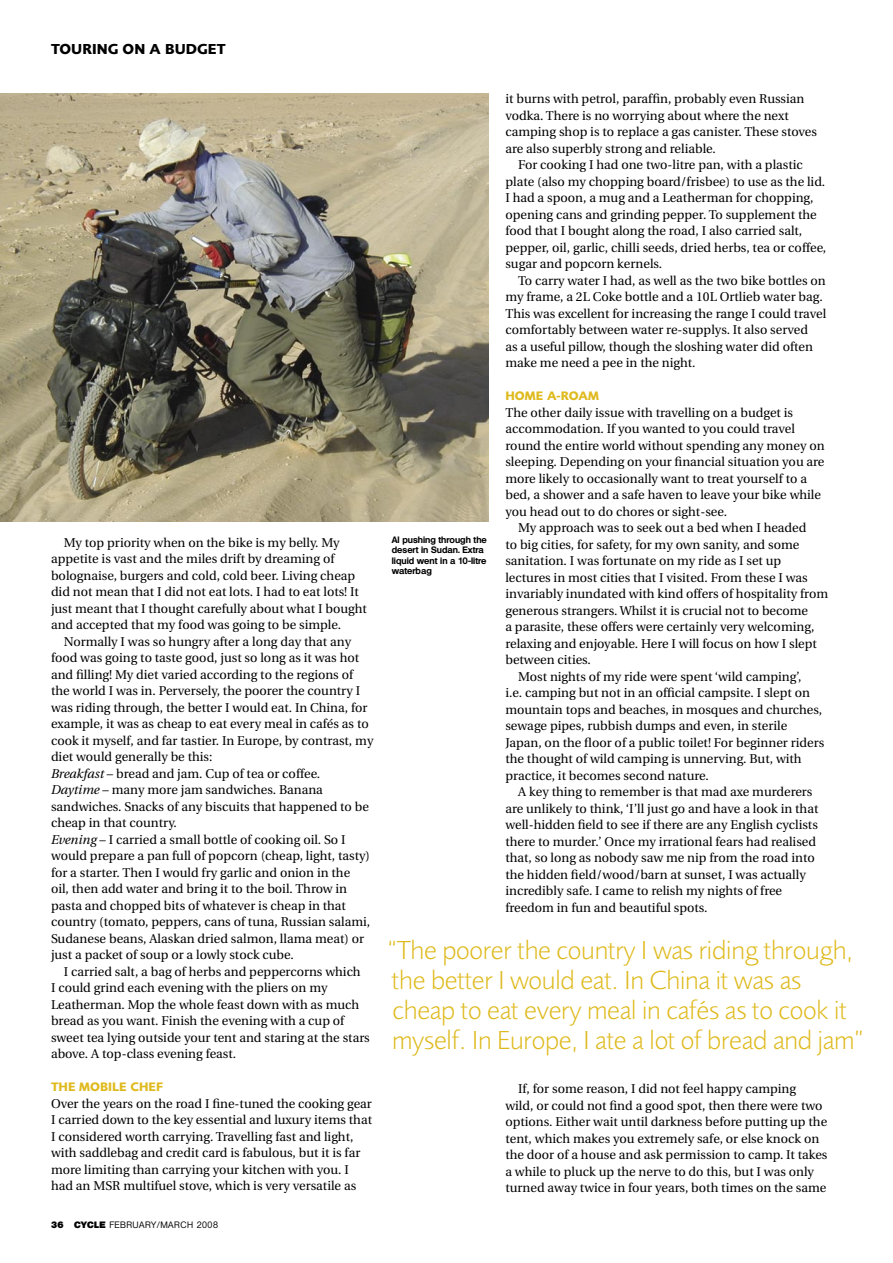
<style>
.page{position:relative;width:893px;height:1263px;background:#fff}
.page>*{position:absolute;margin:0;border:0;box-sizing:border-box;transform-origin:0 0}
.CallOut{font:300 27px/30px "Foundry Sans";letter-spacing:-.02em;color:#dfba1e}
.CrossHead{font:700 15px "Foundry Sans";color:#000}
._2ndPara{font:12.75px/16.5px "Utopia";color:#000}
.CrossHead-2{font:700 12.75px "Foundry Sans";color:#dfba1e}
.t1{font:700 9px/10.5px "Olympia";color:#000}
.t2{font:500 9px "Olympia";letter-spacing:.05em;color:#000}
.s1{font-style:italic}
.s2{font-weight:800}
</style>
<div class="page">
<img style="left:0;top:94px;width:488px;height:427px">
<p class="CrossHead" style="left:51px;top:40px;width:176px">TOURING ON A BUDGET</p>
<p class="_2ndPara" style="left:51px;top:534px;width:317px;text-indent:13px">My top priority when on the bike is my belly. My appetite is vast and the miles drift by dreaming of bolognaise, burgers and cold, cold beer. Living cheap did not mean that I did not eat lots. I had to eat lots! It just meant that I thought carefully about what I bought and accepted that my food was going to be simple.</p>
<p class="_2ndPara" style="left:51px;top:633px;width:324px;text-indent:13px">Normally I was so hungry after a long day that any food was going to taste good, just so long as it was hot and filling! My diet varied according to the regions of the world I was in. Perversely, the poorer the country I was riding through, the better I would eat. In China, for example, it was as cheap to eat every meal in cafés as to cook it myself, and far tastier. In Europe, by contrast, my diet would generally be this:<br><span class="s1">Breakfast</span> – bread and jam. Cup of tea or coffee.<br><span class="s1">Daytime</span> – many more jam sandwiches. Banana sandwiches. Snacks of any biscuits that happened to be cheap in that country.</p>
<p class="_2ndPara" style="left:51px;top:831px;width:321px"><span class="s1">Evening</span> – I carried a small bottle of cooking oil. So I would prepare a pan full of popcorn (cheap, light, tasty) for a starter. Then I would fry garlic and onion in the oil, then add water and bring it to the boil. Throw in pasta and chopped bits of whatever is cheap in that country (tomato, peppers, cans of tuna, Russian salami, Sudanese beans, Alaskan dried salmon, llama meat) or just a packet of soup or a lowly stock cube.</p>
<p class="_2ndPara" style="left:51px;top:963px;width:320px;text-indent:13px">I carried salt, a bag of herbs and peppercorns which<br>I could grind each evening with the pliers on my Leatherman. Mop the whole feast down with as much bread as you want. Finish the evening with a cup of sweet tea lying outside your tent and staring at the stars above. A top-class evening feast.</p>
<p class="CrossHead-2" style="left:51px;top:1079px;width:114px">THE MOBILE CHEF</p>
<p class="_2ndPara" style="left:51px;top:1095px;width:323px">Over the years on the road I fine-tuned the cooking gear I carried down to the key essential and luxury items that I considered worth carrying. Travelling fast and light, with saddlebag and credit card is fabulous, but it is far more limiting than carrying your kitchen with you. I had an MSR multifuel stove, which is very versatile as</p>
<p class="t2" style="left:51px;top:1219px;width:168px"><span class="s2">36 CYCLE</span> FEBRUARY/MARCH 2008</p>
<p class="t1" style="left:392px;top:534px;width:97px">Al pushing through the desert in Sudan. Extra liquid went in a 10-litre waterbag</p>
<p class="_2ndPara" style="left:505px;top:91px;width:313px">it burns with petrol, paraffin, probably even Russian vodka. There is no worrying about where the next camping shop is to replace a gas canister. These stoves are also superbly strong and reliable.</p>
<p class="_2ndPara" style="left:505px;top:157px;width:322px;text-indent:13px">For cooking I had one two-litre pan, with a plastic plate (also my chopping board/frisbee) to use as the lid.<br>I had a spoon, a mug and a Leatherman for chopping, opening cans and grinding pepper. To supplement the food that I bought along the road, I also carried salt, pepper, oil, garlic, chilli seeds, dried herbs, tea or coffee, sugar and popcorn kernels.</p>
<p class="_2ndPara" style="left:505px;top:272px;width:322px;text-indent:13px">To carry water I had, as well as the two bike bottles on my frame, a 2L Coke bottle and a 10L Ortlieb water bag.<br>This was excellent for increasing the range I could travel comfortably between water re-supplys. It also served<br>as a useful pillow, though the sloshing water did often make me need a pee in the night.</p>
<p class="CrossHead-2" style="left:505px;top:388px;width:95px">HOME A-ROAM</p>
<p class="_2ndPara" style="left:505px;top:404px;width:321px">The other daily issue with travelling on a budget is accommodation. If you wanted to you could travel round the entire world without spending any money on sleeping. Depending on your financial situation you are more likely to occasionally want to treat yourself to a bed, a shower and a safe haven to leave your bike while you head out to do chores or sight-see.</p>
<p class="_2ndPara" style="left:505px;top:520px;width:324px;text-indent:13px">My approach was to seek out a bed when I headed<br>to big cities, for safety, for my own sanity, and some sanitation. I was fortunate on my ride as I set up lectures in most cities that I visited. From these I was invariably inundated with kind offers of hospitality from generous strangers. Whilst it is crucial not to become<br>a parasite, these offers were certainly very welcoming, relaxing and enjoyable. Here I will focus on how I slept between cities.</p>
<p class="_2ndPara" style="left:505px;top:668px;width:320px;text-indent:13px">Most nights of my ride were spent ‘wild camping’,<br>i.e. camping but not in an official campsite. I slept on mountain tops and beaches, in mosques and churches, sewage pipes, rubbish dumps and even, in sterile Japan, on the floor of a public toilet! For beginner riders the thought of wild camping is unnerving. But, with practice, it becomes second nature.</p>
<p class="_2ndPara" style="left:505px;top:784px;width:314px;text-indent:13px">A key thing to remember is that mad axe murderers are unlikely to think, ‘I’ll just go and have a look in that well-hidden field to see if there are any English cyclists there to murder.’ Once my irrational fears had realised that, so long as nobody saw me nip from the road into the hidden field/wood/barn at sunset, I was actually incredibly safe. I came to relish my nights of free freedom in fun and beautiful spots.</p>
<p class="CallOut" style="left:387px;top:935px;width:478px">“The poorer the country I was riding through, the better I would eat. In China it was as cheap to eat every meal in cafés as to cook it myself. In Europe, I ate a lot of bread and jam”</p>
<p class="_2ndPara" style="left:505px;top:1081px;width:324px;text-indent:13px">If, for some reason, I did not feel happy camping<br>wild, or could not find a good spot, then there were two options. Either wait until darkness before putting up the tent, which makes you extremely safe, or else knock on the door of a house and ask permission to camp. It takes a while to pluck up the nerve to do this, but I was only turned away twice in four years, both times on the same</p>
</div>
